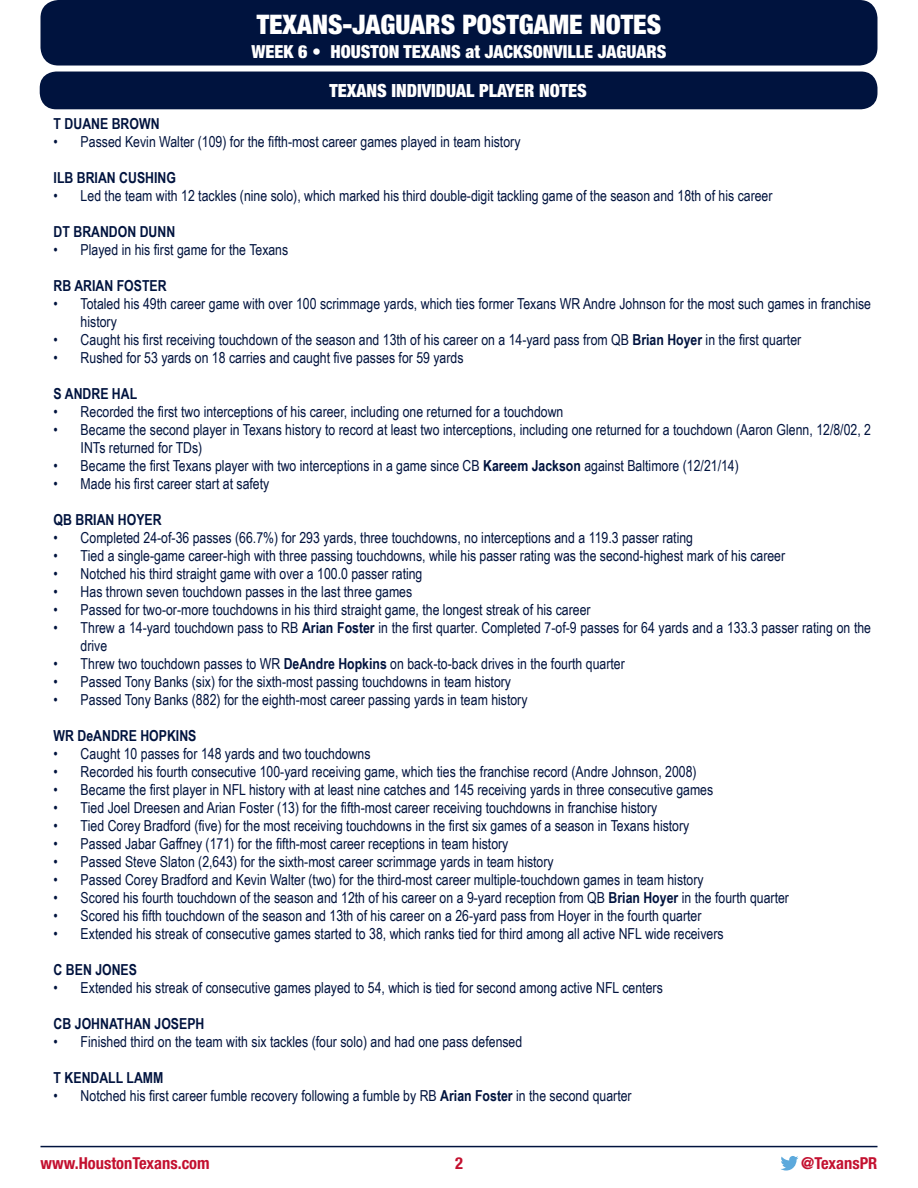
<style>
.page{position:relative;width:918px;height:1188px;background:#fff}
.page>*{position:absolute;margin:0;border:0;box-sizing:border-box;transform-origin:0 0}
.t1{font:900 condensed 27px "Helvetica Neue LT Std";color:#fff}
.t2{font:900 condensed 18.15px "Helvetica Neue LT Std";color:#fff}
.t3{font:900 condensed 18px "Helvetica Neue LT Std";color:#fff}
.t4{font:700 condensed 16.5px "Helvetica Neue LT Std";color:#c3102f}
.t5{font:15.15px/18px "Arial Narrow";color:#00133e}
.t6{font:700 15.15px "Arial Narrow";color:#00133e}
.s1{font-size:15px}
.s2{font-weight:700}
</style>
<div class="page">
<div style="left:40px;top:0;width:838px;height:66px;background:#00133e;border-radius:18px"></div>
<hr style="left:40px;top:1146px;width:838px;height:1px;background:#00133e">
<svg style="left:781px;top:1156px;width:17px;height:15px"></svg>
<div style="left:40px;top:72px;width:838px;height:37px;background:#00133e;border-radius:17px"></div>
<p class="t1" style="left:257px;top:8px;width:406px">TEXANS-JAGUARS POSTGAME NOTES</p>
<p class="t3" style="left:252px;top:41px;width:416px">WEEK 6 • HOUSTON TEXANS at JACKSONVILLE JAGUARS</p>
<p class="t2" style="left:330px;top:79px;width:259px">TEXANS INDIVIDUAL PLAYER NOTES</p>
<p class="t6" style="left:54px;top:112px;width:107px">T DUANE BROWN</p>
<p class="t5" style="left:54px;top:132px;width:468px"><span class="s1">•</span> Passed Kevin Walter (109) for the fifth-most career games played in team history</p>
<p class="t6" style="left:54px;top:166px;width:124px">ILB BRIAN CUSHING</p>
<p class="t5" style="left:54px;top:186px;width:720px"><span class="s1">•</span> Led the team with 12 tackles (nine solo), which marked his third double-digit tackling game of the season and 18th of his career</p>
<p class="t6" style="left:54px;top:220px;width:123px">DT BRANDON DUNN</p>
<p class="t5" style="left:54px;top:240px;width:236px"><span class="s1">•</span> Played in his first game for the Texans</p>
<p class="t6" style="left:54px;top:274px;width:114px">RB ARIAN FOSTER</p>
<p class="t5" style="left:81px;top:294px;width:792px;text-indent:-27px"><span class="s1">•</span> Totaled his 49th career game with over 100 scrimmage yards, which ties former Texans WR Andre Johnson for the most such games in franchise history</p>
<p class="t5" style="left:54px;top:330px;width:749px"><span class="s1">•</span> Caught his first receiving touchdown of the season and 13th of his career on a 14-yard pass from QB <span class="s2">Brian Hoyer</span> in the first quarter</p>
<p class="t5" style="left:54px;top:348px;width:411px"><span class="s1">•</span> Rushed for 53 yards on 18 carries and caught five passes for 59 yards</p>
<p class="t6" style="left:54px;top:382px;width:85px">S ANDRE HAL</p>
<p class="t5" style="left:54px;top:402px;width:511px"><span class="s1">•</span> Recorded the first two interceptions of his career, including one returned for a touchdown</p>
<p class="t5" style="left:81px;top:420px;width:792px;text-indent:-27px"><span class="s1">•</span> Became the second player in Texans history to record at least two interceptions, including one returned for a touchdown (Aaron Glenn, 12/8/02, 2<br>INTs returned for TDs)</p>
<p class="t5" style="left:54px;top:456px;width:687px"><span class="s1">•</span> Became the first Texans player with two interceptions in a game since CB <span class="s2">Kareem Jackson</span> against Baltimore (12/21/14)</p>
<p class="t5" style="left:54px;top:474px;width:217px"><span class="s1">•</span> Made his first career start at safety</p>
<p class="t6" style="left:54px;top:508px;width:109px">QB BRIAN HOYER</p>
<p class="t5" style="left:54px;top:528px;width:641px"><span class="s1">•</span> Completed 24-of-36 passes (66.7%) for 293 yards, three touchdowns, no interceptions and a 119.3 passer rating</p>
<p class="t5" style="left:54px;top:546px;width:733px"><span class="s1">•</span> Tied a single-game career-high with three passing touchdowns, while his passer rating was the second-highest mark of his career</p>
<p class="t5" style="left:54px;top:564px;width:370px"><span class="s1">•</span> Notched his third straight game with over a 100.0 passer rating</p>
<p class="t5" style="left:54px;top:582px;width:360px"><span class="s1">•</span> Has thrown seven touchdown passes in the last three games</p>
<p class="t5" style="left:54px;top:600px;width:539px"><span class="s1">•</span> Passed for two-or-more touchdowns in his third straight game, the longest streak of his career</p>
<p class="t5" style="left:81px;top:618px;width:792px;text-indent:-27px"><span class="s1">•</span> Threw a 14-yard touchdown pass to RB <span class="s2">Arian Foster</span> in the first quarter. Completed 7-of-9 passes for 64 yards and a 133.3 passer rating on the drive</p>
<p class="t5" style="left:54px;top:654px;width:573px"><span class="s1">•</span> Threw two touchdown passes to WR <span class="s2">DeAndre Hopkins</span> on back-to-back drives in the fourth quarter</p>
<p class="t5" style="left:54px;top:672px;width:459px"><span class="s1">•</span> Passed Tony Banks (six) for the sixth-most passing touchdowns in team history</p>
<p class="t5" style="left:54px;top:690px;width:475px"><span class="s1">•</span> Passed Tony Banks (882) for the eighth-most career passing yards in team history</p>
<p class="t6" style="left:54px;top:724px;width:144px">WR DeANDRE HOPKINS</p>
<p class="t5" style="left:54px;top:744px;width:318px"><span class="s1">•</span> Caught 10 passes for 148 yards and two touchdowns</p>
<p class="t5" style="left:54px;top:762px;width:645px"><span class="s1">•</span> Recorded his fourth consecutive 100-yard receiving game, which ties the franchise record (Andre Johnson, 2008)</p>
<p class="t5" style="left:54px;top:780px;width:661px"><span class="s1">•</span> Became the first player in NFL history with at least nine catches and 145 receiving yards in three consecutive games</p>
<p class="t5" style="left:54px;top:798px;width:605px"><span class="s1">•</span> Tied Joel Dreesen and Arian Foster (13) for the fifth-most career receiving touchdowns in franchise history</p>
<p class="t5" style="left:54px;top:816px;width:637px"><span class="s1">•</span> Tied Corey Bradford (five) for the most receiving touchdowns in the first six games of a season in Texans history</p>
<p class="t5" style="left:54px;top:834px;width:456px"><span class="s1">•</span> Passed Jabar Gaffney (171) for the fifth-most career receptions in team history</p>
<p class="t5" style="left:54px;top:852px;width:502px"><span class="s1">•</span> Passed Steve Slaton (2,643) for the sixth-most career scrimmage yards in team history</p>
<p class="t5" style="left:54px;top:870px;width:652px"><span class="s1">•</span> Passed Corey Bradford and Kevin Walter (two) for the third-most career multiple-touchdown games in team history</p>
<p class="t5" style="left:54px;top:888px;width:737px"><span class="s1">•</span> Scored his fourth touchdown of the season and 12th of his career on a 9-yard reception from QB <span class="s2">Brian Hoyer</span> in the fourth quarter</p>
<p class="t5" style="left:54px;top:906px;width:649px"><span class="s1">•</span> Scored his fifth touchdown of the season and 13th of his career on a 26-yard pass from Hoyer in the fourth quarter</p>
<p class="t5" style="left:54px;top:924px;width:671px"><span class="s1">•</span> Extended his streak of consecutive games started to 38, which ranks tied for third among all active NFL wide receivers</p>
<p class="t6" style="left:54px;top:958px;width:85px">C BEN JONES</p>
<p class="t5" style="left:54px;top:978px;width:611px"><span class="s1">•</span> Extended his streak of consecutive games played to 54, which is tied for second among active NFL centers</p>
<p class="t6" style="left:54px;top:1012px;width:152px">CB JOHNATHAN JOSEPH</p>
<p class="t5" style="left:54px;top:1032px;width:470px"><span class="s1">•</span> Finished third on the team with six tackles (four solo) and had one pass defensed</p>
<p class="t6" style="left:54px;top:1066px;width:111px">T KENDALL LAMM</p>
<p class="t5" style="left:54px;top:1086px;width:580px"><span class="s1">•</span> Notched his first career fumble recovery following a fumble by RB <span class="s2">Arian Foster</span> in the second quarter</p>
<p class="t4" style="left:40px;top:1153px;width:171px">www.HoustonTexans.com</p>
<p class="t4" style="left:455px;top:1153px;width:9px">2</p>
<p class="t4" style="left:801px;top:1153px;width:78px">@TexansPR</p>
</div>
